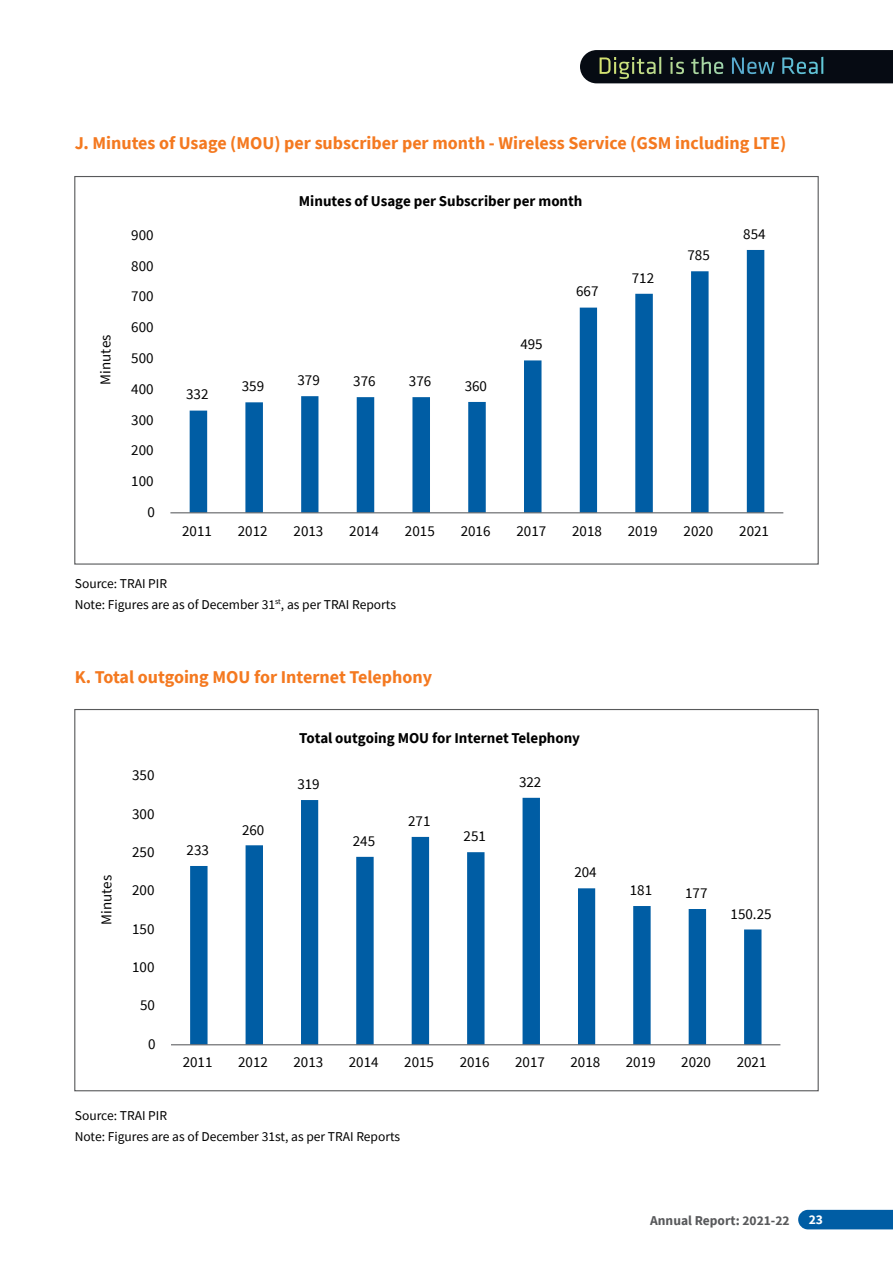
<style>
.page{position:relative;width:893px;height:1263px;background:#fff}
.page>*{position:absolute;margin:0;border:0;box-sizing:border-box;transform-origin:0 0}
.t1{font:700 18px "Source Sans Pro";color:#f47920}
.t2{font:15px "Source Sans Pro";color:#000}
.t3{font:700 15px "Source Sans Pro";color:#000}
.t4{font:13.5px/21px "Source Sans Pro";color:#000}
.t5{font:700 13.5px "Source Sans Pro";color:#58595b}
.t6{font:700 13.5px "Source Sans Pro";color:#fff}
</style>
<div class="page">
<div style="left:798px;top:1210px;width:95px;height:19px;background:#005da4"></div>
<svg style="left:580px;top:50px;width:313px;height:33px;background:#182226"></svg>
<svg style="left:190px;top:250px;width:574px;height:262px"></svg>
<hr style="left:170px;top:512px;width:613px;height:1px;background:#6d6e71">
<svg style="left:190px;top:798px;width:571px;height:246px"></svg>
<hr style="left:171px;top:1044px;width:609px;height:1px;background:#6d6e71">
<p class="t1" style="left:75px;top:130px;width:713px">J. Minutes of Usage (MOU) per subscriber per month - Wireless Service (GSM including LTE)</p>
<p class="t2" style="left:96px;top:385px;width:51px;rotate:-90deg">Minutes</p>
<p class="t2" style="left:131px;top:225px;width:24px">900</p>
<p class="t2" style="left:131px;top:256px;width:24px">800</p>
<p class="t2" style="left:131px;top:287px;width:24px">700</p>
<p class="t2" style="left:131px;top:318px;width:24px">600</p>
<p class="t2" style="left:131px;top:348px;width:24px">500</p>
<p class="t2" style="left:131px;top:379px;width:24px">400</p>
<p class="t2" style="left:131px;top:410px;width:24px">300</p>
<p class="t2" style="left:131px;top:441px;width:24px">200</p>
<p class="t2" style="left:131px;top:472px;width:24px">100</p>
<p class="t2" style="left:148px;top:502px;width:9px">0</p>
<p class="t2" style="left:186px;top:385px;width:24px">332</p>
<p class="t2" style="left:242px;top:377px;width:24px">359</p>
<p class="t3" style="left:299px;top:191px;width:285px">Minutes of Usage per Subscriber per month</p>
<p class="t2" style="left:298px;top:370px;width:24px">379</p>
<p class="t2" style="left:353px;top:371px;width:24px">376</p>
<p class="t2" style="left:409px;top:371px;width:24px">376</p>
<p class="t2" style="left:465px;top:376px;width:24px">360</p>
<p class="t2" style="left:520px;top:335px;width:24px">495</p>
<p class="t2" style="left:576px;top:282px;width:24px">667</p>
<p class="t2" style="left:632px;top:268px;width:24px">712</p>
<p class="t2" style="left:687px;top:246px;width:24px">785</p>
<p class="t2" style="left:743px;top:224px;width:24px">854</p>
<p class="t2" style="left:182px;top:521px;width:31px">2011</p>
<p class="t2" style="left:238px;top:521px;width:31px">2012</p>
<p class="t2" style="left:294px;top:521px;width:31px">2013</p>
<p class="t2" style="left:349px;top:521px;width:31px">2014</p>
<p class="t2" style="left:405px;top:521px;width:31px">2015</p>
<p class="t2" style="left:461px;top:521px;width:31px">2016</p>
<p class="t2" style="left:516px;top:521px;width:31px">2017</p>
<p class="t2" style="left:572px;top:521px;width:31px">2018</p>
<p class="t2" style="left:628px;top:521px;width:31px">2019</p>
<p class="t2" style="left:684px;top:521px;width:31px">2020</p>
<p class="t2" style="left:739px;top:521px;width:31px">2021</p>
<p class="t4" style="left:75px;top:572px;width:323px">Source: TRAI PIR<br>Note: Figures are as of December 31<sup>st</sup>, as per TRAI Reports</p>
<p class="t1" style="left:75px;top:665px;width:359px">K. Total outgoing MOU for Internet Telephony</p>
<p class="t2" style="left:97px;top:925px;width:51px;rotate:-90deg">Minutes</p>
<p class="t2" style="left:132px;top:766px;width:24px">350</p>
<p class="t2" style="left:132px;top:804px;width:24px">300</p>
<p class="t2" style="left:132px;top:842px;width:24px">250</p>
<p class="t2" style="left:132px;top:881px;width:24px">200</p>
<p class="t2" style="left:132px;top:919px;width:24px">150</p>
<p class="t2" style="left:132px;top:957px;width:24px">100</p>
<p class="t2" style="left:140px;top:996px;width:16px">50</p>
<p class="t2" style="left:148px;top:1034px;width:9px">0</p>
<p class="t3" style="left:299px;top:728px;width:282px">Total outgoing MOU for Internet Telephony</p>
<p class="t2" style="left:187px;top:841px;width:24px">233</p>
<p class="t2" style="left:242px;top:820px;width:24px">260</p>
<p class="t2" style="left:297px;top:775px;width:24px">319</p>
<p class="t2" style="left:353px;top:831px;width:24px">245</p>
<p class="t2" style="left:408px;top:811px;width:24px">271</p>
<p class="t2" style="left:464px;top:827px;width:24px">251</p>
<p class="t2" style="left:519px;top:772px;width:24px">322</p>
<p class="t2" style="left:574px;top:863px;width:24px">204</p>
<p class="t2" style="left:630px;top:880px;width:24px">181</p>
<p class="t2" style="left:685px;top:884px;width:24px">177</p>
<p class="t2" style="left:731px;top:904px;width:43px">150.25</p>
<p class="t2" style="left:183px;top:1052px;width:31px">2011</p>
<p class="t2" style="left:238px;top:1052px;width:31px">2012</p>
<p class="t2" style="left:293px;top:1052px;width:31px">2013</p>
<p class="t2" style="left:349px;top:1052px;width:31px">2014</p>
<p class="t2" style="left:404px;top:1052px;width:31px">2015</p>
<p class="t2" style="left:460px;top:1052px;width:31px">2016</p>
<p class="t2" style="left:515px;top:1052px;width:31px">2017</p>
<p class="t2" style="left:570px;top:1052px;width:31px">2018</p>
<p class="t2" style="left:626px;top:1052px;width:31px">2019</p>
<p class="t2" style="left:681px;top:1052px;width:31px">2020</p>
<p class="t2" style="left:737px;top:1052px;width:31px">2021</p>
<p class="t4" style="left:75px;top:1105px;width:327px">Source: TRAI PIR<br>Note: Figures are as of December 31st, as per TRAI Reports</p>
<p class="t5" style="left:650px;top:1211px;width:141px">Annual Report: 2021-22</p>
<p class="t6" style="left:809px;top:1210px;width:16px">23</p>
</div>
